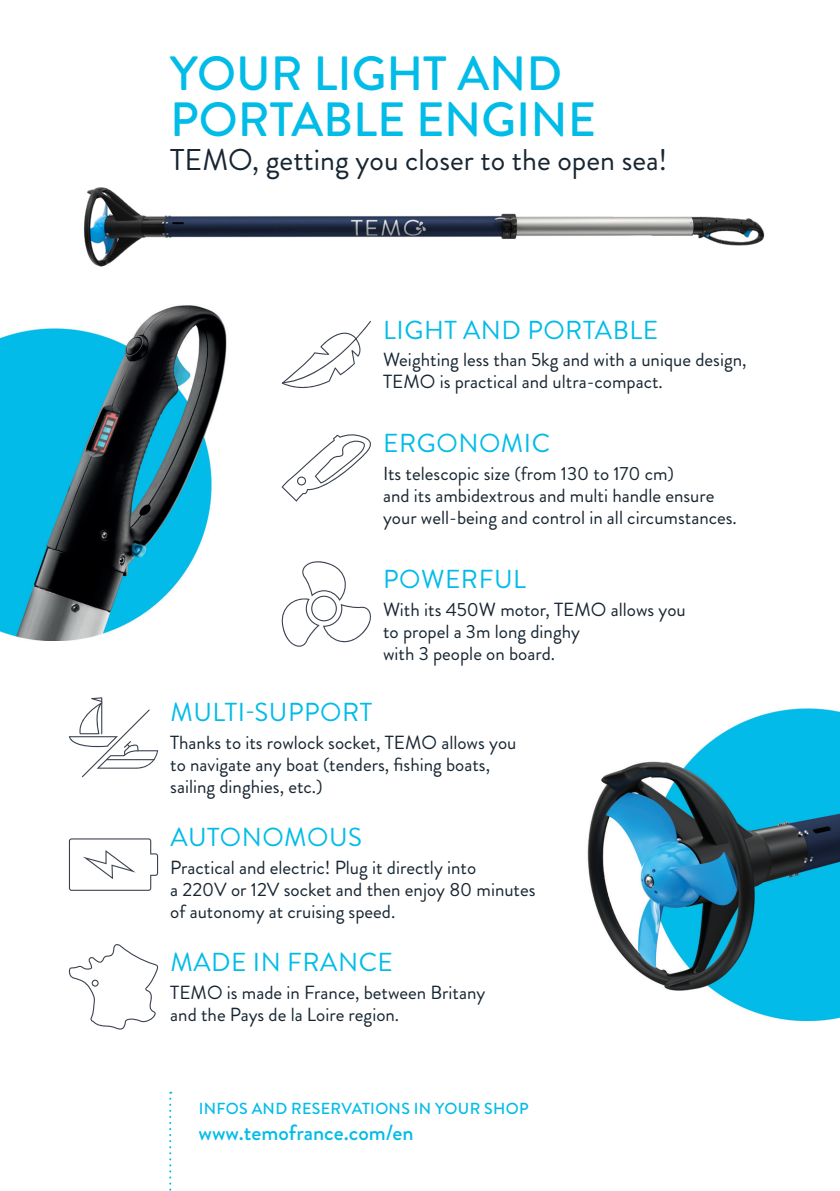
<style>
.page{position:relative;width:840px;height:1191px;background:#fff}
.page>*{position:absolute;margin:0;border:0;box-sizing:border-box;transform-origin:0 0}
.t1{font:500 48px/46px "Brandon Grotesque";color:#02bce8}
.t2{font:30px "Brandon Grotesque";color:#182632}
.t3{font:26px "Brandon Grotesque";letter-spacing:.02em;color:#02bce8}
.t4{font:500 22px "Brandon Grotesque";color:#02bce8}
.t5{font:19px/22px "Brandon Grotesque";color:#182632}
.t6{font:500 16px "Brandon Grotesque";letter-spacing:.02em;color:#02bce8}
</style>
<div class="page">
<svg style="left:169px;top:1091px;width:2px;height:100px"></svg>
<img style="left:0;top:305px;width:227px;height:336px">
<svg style="left:281px;top:321px;width:90px;height:68px"></svg>
<svg style="left:69px;top:697px;width:89px;height:80px"></svg>
<svg style="left:281px;top:434px;width:90px;height:68px"></svg>
<svg style="left:69px;top:838px;width:89px;height:53px"></svg>
<svg style="left:281px;top:561px;width:90px;height:85px"></svg>
<svg style="left:69px;top:944px;width:89px;height:85px"></svg>
<img style="left:84px;top:187px;width:681px;height:80px">
<img style="left:587px;top:708px;width:252px;height:312px">
<p class="t1" style="left:170px;top:52px;width:427px">YOUR LIGHT AND<br>PORTABLE ENGINE</p>
<p class="t2" style="left:170px;top:139px;width:498px">TEMO, getting you closer to the open sea!</p>
<p class="t3" style="left:383px;top:312px;width:276px">LIGHT AND PORTABLE</p>
<p class="t5" style="left:383px;top:349px;width:365px">Weighting less than 5kg and with a unique design,<br>TEMO is practical and ultra-compact.</p>
<p class="t3" style="left:383px;top:425px;width:168px">ERGONOMIC</p>
<p class="t5" style="left:383px;top:462px;width:355px">Its telescopic size (from 130 to 170 cm)<br>and its ambidextrous and multi handle ensure your well-being and control in all circumstances.</p>
<p class="t3" style="left:383px;top:561px;width:144px">POWERFUL</p>
<p class="t5" style="left:383px;top:598px;width:304px">With its 450W motor, TEMO allows you to propel a 3m long dinghy<br>with 3 people on board.</p>
<p class="t3" style="left:170px;top:694px;width:203px">MULTI-SUPPORT</p>
<p class="t5" style="left:170px;top:732px;width:347px">Thanks to its rowlock socket, TEMO allows you to navigate any boat (tenders, fishing boats, sailing dinghies, etc.)</p>
<p class="t3" style="left:170px;top:819px;width:193px">AUTONOMOUS</p>
<p class="t5" style="left:170px;top:856px;width:366px">Practical and electric! Plug it directly into<br>a 220V or 12V socket and then enjoy 80 minutes of autonomy at cruising speed.</p>
<p class="t3" style="left:170px;top:944px;width:224px">MADE IN FRANCE</p>
<p class="t5" style="left:170px;top:981px;width:316px">TEMO is made in France, between Britany and the Pays de la Loire region.</p>
<p class="t6" style="left:199px;top:1097px;width:331px">INFOS AND RESERVATIONS IN YOUR SHOP</p>
<p class="t4" style="left:198px;top:1117px;width:216px">www.temofrance.com/en</p>
</div>
